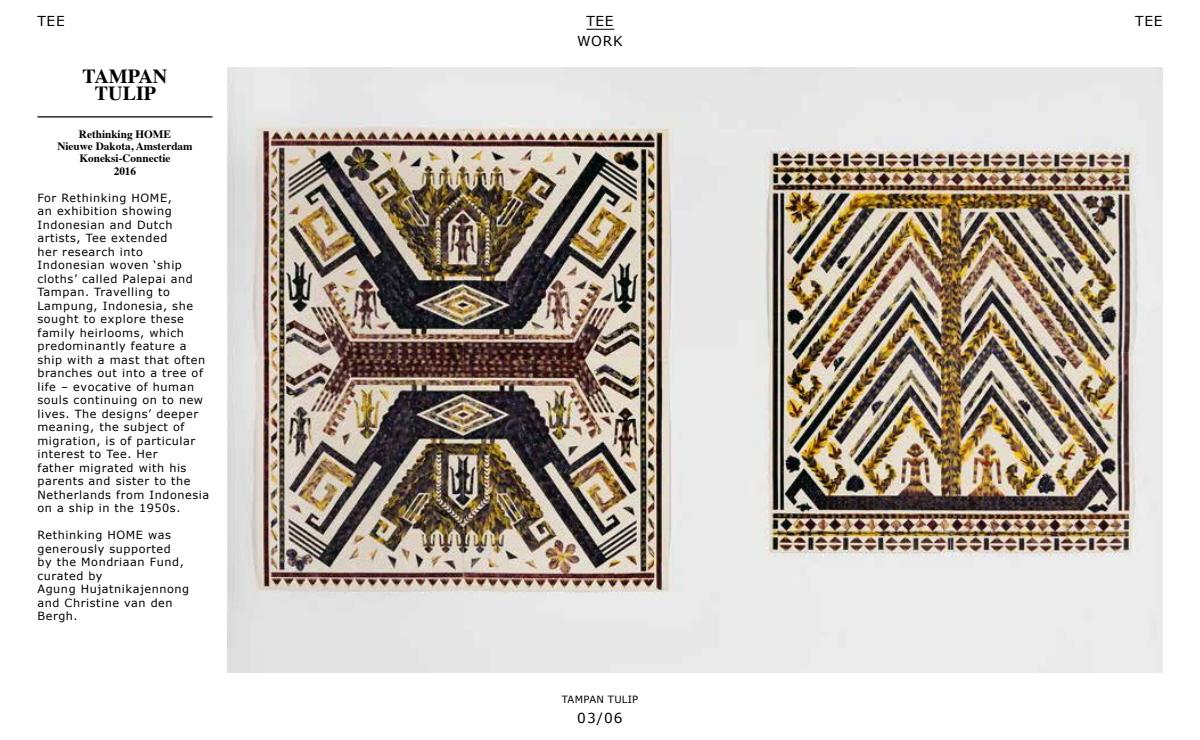
<style>
.page{position:relative;width:1200px;height:740px;background:#fff}
.page>*{position:absolute;margin:0;border:0;box-sizing:border-box;transform-origin:0 0}
.t1{font:700 20px/17.5px "Times";color:#000;text-align:center}
.t2{font:13.75px "Verdana";letter-spacing:.05em;color:#000}
.t3{font:11.25px/13.5px "Verdana";letter-spacing:.05em;color:#000}
.t4{font:700 11.25px/12.5px "Times";color:#000;text-align:center}
.t5{font:10px "Verdana";letter-spacing:.025em;color:#000}
</style>
<div class="page">
<svg style="left:586px;top:29px;width:28px;height:1px"></svg>
<hr style="left:38px;top:116px;width:174px;height:2px;background:#000">
<img style="left:228px;top:68px;width:934px;height:604px">
<p class="t2" style="left:38px;top:11px;width:29px">TEE</p>
<p class="t2" style="left:586px;top:11px;width:29px">TEE</p>
<p class="t2" style="left:1135px;top:11px;width:29px">TEE</p>
<h1 class="t1" style="left:83px;top:65px;width:86px">tampan tulip</h1>
<p class="t4" style="left:57px;top:126px;width:137px">Rethinking HOME<br>Nieuwe Dakota, Amsterdam<br>Koneksi-Connectie<br>2016</p>
<p class="t3" style="left:37px;top:191px;width:173px">For Rethinking HOM E,<br>an exhibition showing<br>Indonesian and Dutch artists, Tee extended<br>her research into<br>Indonesian woven ‘ship cloths’ called Palepai and<br>Tampan. Travelling to<br>Lampung, Indonesia, she sought to explore these family heirlooms, which predominantly feature a ship with a mast that often branches out into a tree of life – evocative of human souls continuing on to new lives. The designs’ deeper meaning, the subject of migration, is of particular interest to Tee. Her<br>father migrated with his parents and sister to the<br>Netherlands from Indonesia on a ship in the 1950s.</p>
<p class="t3" style="left:37px;top:529px;width:153px">Rethinking HOM E was generously supported<br>by the Mondriaan Fund, curated by<br>Agung Hujatnikajennong and Christine van den<br>Bergh.</p>
<p class="t2" style="left:577px;top:31px;width:47px">work</p>
<p class="t5" style="left:562px;top:692px;width:78px">tampan tulip</p>
<p class="t2" style="left:577px;top:708px;width:47px">03/06</p>
</div>
